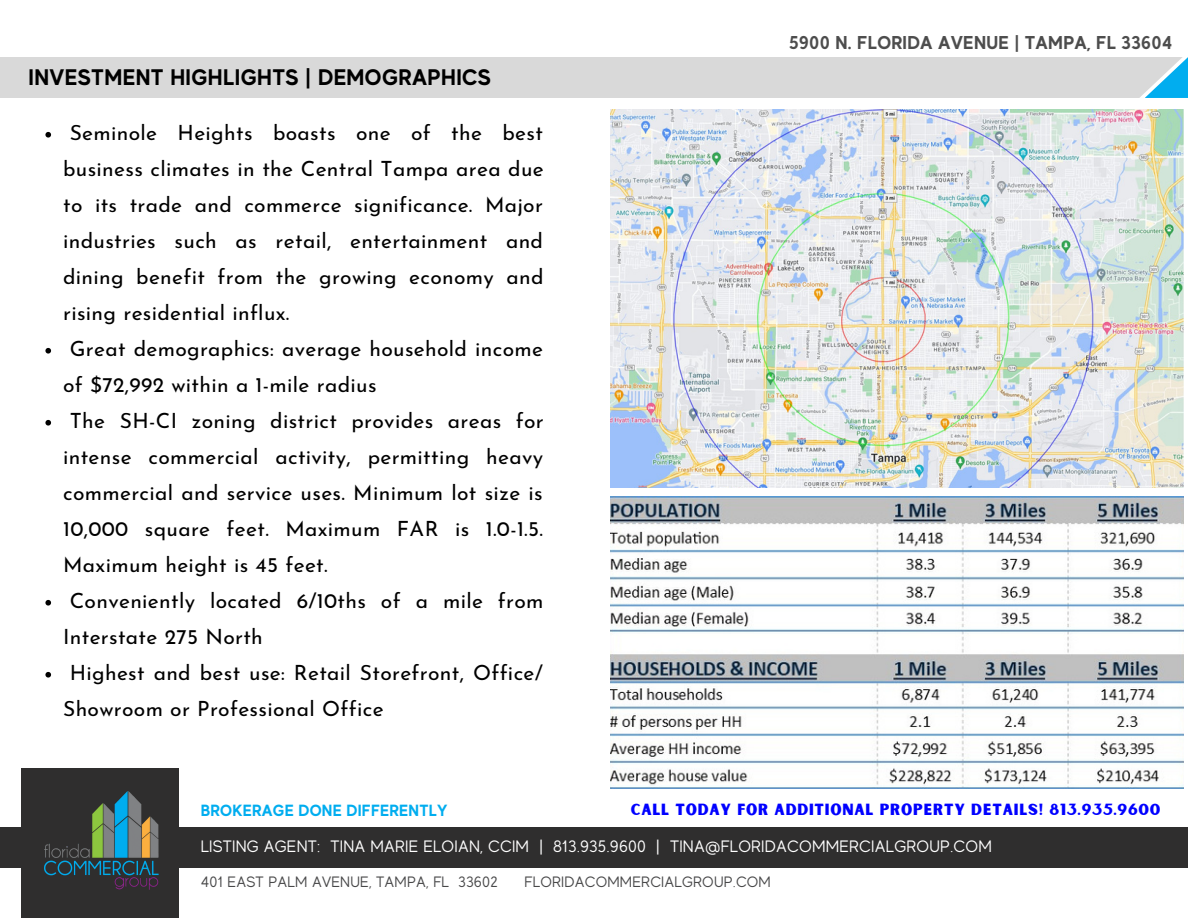
<style>
.page{position:relative;width:1188px;height:918px;background:#fff}
.page>*{position:absolute;margin:0;border:0;box-sizing:border-box;transform-origin:0 0}
.t1{font:700 22.5px "MADE Evolve Sans";letter-spacing:.02em;color:#000}
.t2{font:21px "Josefin Sans";letter-spacing:.015em;color:#000}
.t3{font:700 18.6px "MADE Evolve Sans";letter-spacing:.015em;color:#4d4d4d}
.t4{font:16.5px "MADE Evolve Sans";letter-spacing:.015em;color:#fff}
.t5{font:700 16.2px "MADE Evolve Sans";letter-spacing:.015em;color:#00adef}
.t6{font:15.45px "Sunborn Sans One";letter-spacing:.05em;color:#00f}
.t7{font:15px "MADE Evolve Sans";letter-spacing:.015em;color:#484849}
</style>
<div class="page">
<div style="left:22px;top:768px;width:157px;height:150px;background:#2f2e2e"></div>
<div style="left:0;top:828px;width:1188px;height:40px;background:#2f2e2e"></div>
<img style="left:44px;top:791px;width:115px;height:99px">
<div style="left:0;top:58px;width:1188px;height:40px;background:#d9d9d9"></div>
<svg style="left:1139px;top:57px;width:6px;height:41px"></svg>
<svg style="left:1145px;top:57px;width:43px;height:41px"></svg>
<img style="left:610px;top:109px;width:574px;height:378px">
<img style="left:610px;top:497px;width:574px;height:291px">
<svg style="left:45px;top:132px;width:6px;height:6px"></svg>
<svg style="left:45px;top:348px;width:6px;height:6px"></svg>
<svg style="left:45px;top:420px;width:6px;height:6px"></svg>
<svg style="left:45px;top:600px;width:6px;height:6px"></svg>
<svg style="left:45px;top:672px;width:6px;height:6px"></svg>
<p class="t1" style="left:29px;top:64px;width:464px">INVESTMENT HIGHLIGHTS | DEMOGRAPHICS</p>
<p class="t2" style="left:70px;top:124px;width:475px">Seminole Heights boasts one of the best</p>
<p class="t2" style="left:63px;top:160px;width:482px">business climates in the Central Tampa area due</p>
<p class="t2" style="left:63px;top:196px;width:481px">to its trade and commerce significance. Major</p>
<p class="t2" style="left:63px;top:232px;width:481px">industries such as retail, entertainment and</p>
<p class="t2" style="left:63px;top:268px;width:482px">dining benefit from the growing economy and</p>
<p class="t2" style="left:63px;top:304px;width:228px">rising residential influx.</p>
<p class="t2" style="left:70px;top:340px;width:475px">Great demographics: average household income</p>
<p class="t2" style="left:63px;top:376px;width:315px">of $72,992 within a 1-mile radius</p>
<p class="t2" style="left:70px;top:412px;width:476px">The SH-CI zoning district provides areas for</p>
<p class="t2" style="left:63px;top:448px;width:481px">intense commercial activity, permitting heavy</p>
<p class="t2" style="left:63px;top:484px;width:481px">commercial and service uses. Minimum lot size is</p>
<p class="t2" style="left:63px;top:520px;width:481px">10,000 square feet. Maximum FAR is 1.0-1.5.</p>
<p class="t2" style="left:63px;top:556px;width:266px">Maximum height is 45 feet.</p>
<p class="t2" style="left:70px;top:592px;width:475px">Conveniently located 6/10ths of a mile from</p>
<p class="t2" style="left:63px;top:628px;width:201px">Interstate 275 North</p>
<p class="t2" style="left:70px;top:664px;width:475px">Highest and best use: Retail Storefront, Office/</p>
<p class="t2" style="left:63px;top:700px;width:322px">Showroom or Professional Office</p>
<p class="t5" style="left:201px;top:801px;width:248px">BROKERAGE DONE DIFFERENTLY</p>
<p class="t3" style="left:789px;top:32px;width:385px">5900 N. FLORIDA AVENUE | TAMPA, FL 33604</p>
<p class="t6" style="left:631px;top:800px;width:531px">CALL TODAY FOR ADDITIONAL PROPERTY DETAILS! 813.935.9600</p>
<p class="t4" style="left:201px;top:837px;width:792px">LISTING AGENT: TINA MARIE ELOIAN, CCIM | 813.935.9600 | TINA@FLORIDACOMMERCIALGROUP.COM</p>
<p class="t7" style="left:201px;top:874px;width:298px">401 EAST PALM AVENUE, TAMPA, FL 33602</p>
<p class="t7" style="left:524px;top:874px;width:248px">FLORIDACOMMERCIALGROUP.COM</p>
</div>
